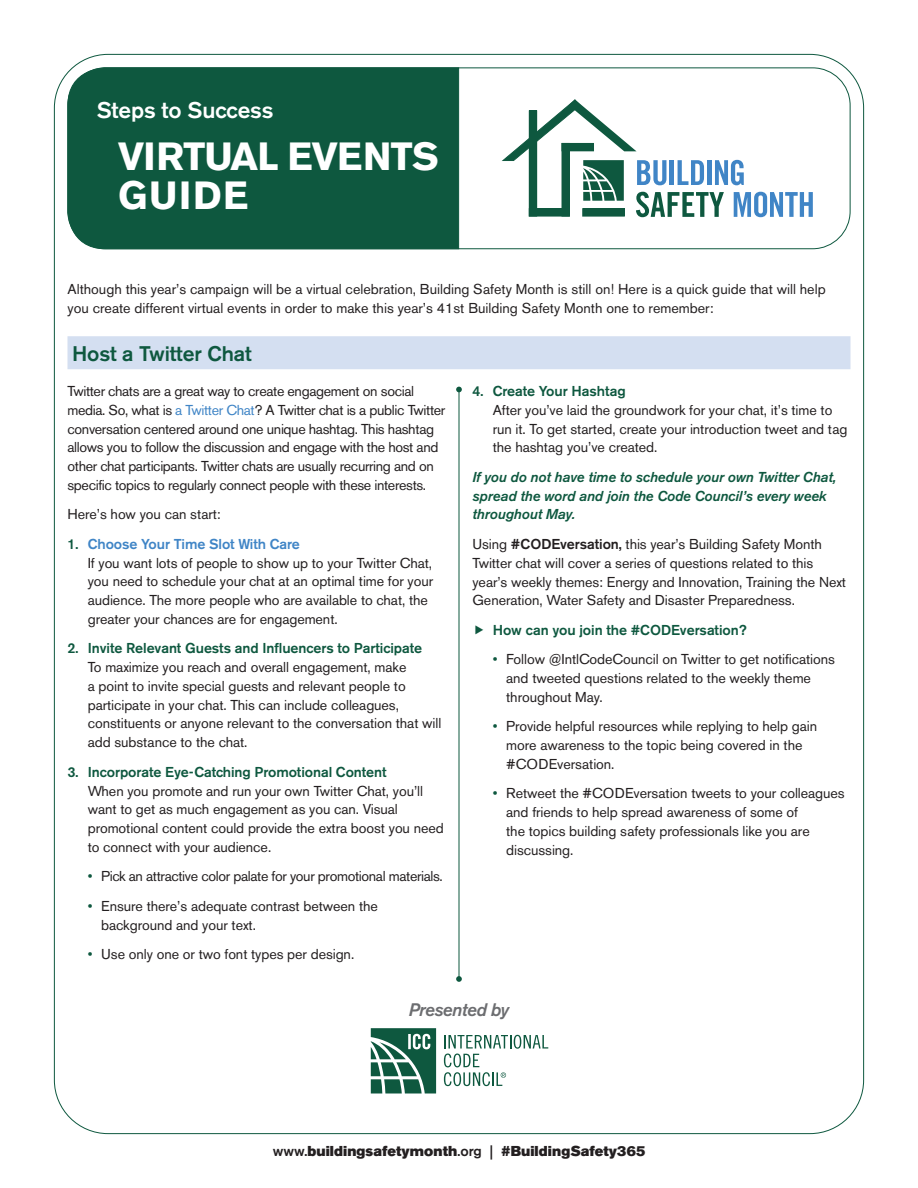
<style>
.page{position:relative;width:918px;height:1188px;background:#fff}
.page>*{position:absolute;margin:0;border:0;box-sizing:border-box;transform-origin:0 0}
.t1{font:700 39px/39px "Akzidenz Grotesk BE";letter-spacing:-.02em;color:#fff}
.t2{font:500 22.5px "Akzidenz Grotesk BE";letter-spacing:-.005em;color:#fff}
.t3{font:500 21px "Akzidenz Grotesk BE";letter-spacing:-.005em;color:#0e583f}
.t4{font:italic 500 18px "Akzidenz Grotesk BE";letter-spacing:-.025em;color:#6c6d70}
.t5{font:14.25px/18.8px "Akzidenz Grotesk BE";letter-spacing:-.005em;color:#231f20}
.t6{font:14.25px/18.8px "Akzidenz Grotesk BE";letter-spacing:-.025em;color:#231f20}
.t7{font:500 14.25px "Akzidenz Grotesk BE";letter-spacing:-.005em;color:#0e583f}
.t8{font:italic 500 14.25px/18.8px "Akzidenz Grotesk BE";letter-spacing:-.005em;color:#0e583f}
.t9{font:14.25px "Akzidenz Grotesk BE Super";letter-spacing:.005em;color:#231f20}
.s1{color:#4085c6}
.s2{font-weight:500;color:#0e583f}
.s3{font-weight:500;color:#4085c6}
.s4{color:#0e583f}
.s5{font-weight:500}
.s6{font-family:"Akzidenz Grotesk BE";font-weight:500}
</style>
<div class="page">
<div style="left:67px;top:67px;width:392px;height:182px;background:#0e583f"></div>
<div style="left:68px;top:336px;width:782px;height:33px;background:#d4dff1"></div>
<svg style="left:371px;top:1028px;width:65px;height:66px"></svg>
<svg style="left:444px;top:1035px;width:104px;height:51px"></svg>
<hr style="left:459px;top:389px;width:1px;height:590px;background:#0e583f">
<svg style="left:456px;top:387px;width:6px;height:5px"></svg>
<svg style="left:456px;top:976px;width:6px;height:6px"></svg>
<svg style="left:502px;top:99px;width:311px;height:118px"></svg>
<h2 class="t2" style="left:97px;top:97px;width:178px">Steps to Success</h2>
<h1 class="t1" style="left:118px;top:137px;width:322px">VIRTUAL EVENTS<br>GUIDE</h1>
<p class="t5" style="left:68px;top:280px;width:760px">Although this year’s campaign will be a virtual celebration, Building Safety Month is still on! Here is a quick guide that will help you create different virtual events in order to make this year’s 41st Building Safety Month one to remember:</p>
<h3 class="t3" style="left:72px;top:341px;width:181px">Host a Twitter Chat</h3>
<p class="t6" style="left:68px;top:382px;width:379px">Twitter chats are a great way to create engagement on social media. So, what is <span class="s1">a Twitter Chat</span>? A Twitter chat is a public Twitter conversation centered around one unique hashtag. This hashtag allows you to follow the discussion and engage with the host and other chat participants. Twitter chats are usually recurring and on specific topics to regularly connect people with these interests.</p>
<p class="t5" style="left:68px;top:505px;width:155px">Here’s how you can start:</p>
<p class="t5" style="left:88px;top:535px;width:347px;text-indent:-20px"><span class="s2">1.</span> <span class="s3">Choose Your Time Slot With Care<br></span>If you want lots of people to show up to your Twitter Chat, you need to schedule your chat at an optimal time for your audience. The more people who are available to chat, the greater your chances are for engagement.</p>
<p class="t7" style="left:68px;top:640px;width:356px">2. Invite Relevant Guests and Influencers to Participate</p>
<p class="t5" style="left:88px;top:658px;width:355px">To maximize you reach and overall engagement, make<br>a point to invite special guests and relevant people to participate in your chat. This can include colleagues, constituents or anyone relevant to the conversation that will add substance to the chat.</p>
<p class="t7" style="left:68px;top:763px;width:321px">3. Incorporate Eye-Catching Promotional Content</p>
<p class="t5" style="left:88px;top:781px;width:358px">When you promote and run your own Twitter Chat, you’ll want to get as much engagement as you can. Visual promotional content could provide the extra boost you need to connect with your audience.</p>
<p class="t6" style="left:88px;top:867px;width:357px"><span class="s4">•</span> Pick an attractive color palate for your promotional materials.</p>
<p class="t5" style="left:101px;top:897px;width:278px;text-indent:-13px"><span class="s4">•</span> Ensure there’s adequate contrast between the background and your text.</p>
<p class="t5" style="left:88px;top:945px;width:268px"><span class="s4">•</span> Use only one or two font types per design.</p>
<p class="t7" style="left:472px;top:382px;width:155px">4. Create Your Hashtag</p>
<p class="t5" style="left:493px;top:401px;width:356px">After you’ve laid the groundwork for your chat, it’s time to run it. To get started, create your introduction tweet and tag the hashtag you’ve created.</p>
<p class="t8" style="left:472px;top:468px;width:366px">If you do not have time to schedule your own Twitter Chat, spread the word and join the Code Council’s every week throughout May.</p>
<p class="t5" style="left:472px;top:535px;width:375px">Using <span class="s5">#CODEversation,</span> this year’s Building Safety Month Twitter chat will cover a series of questions related to this year’s weekly themes: Energy and Innovation, Training the Next Generation, Water Safety and Disaster Preparedness.</p>
<p class="t7" style="left:493px;top:621px;width:255px">How can you join the #CODEversation?</p>
<p class="t5" style="left:506px;top:650px;width:330px;text-indent:-13px"><span class="s4">•</span> Follow @IntlCodeCouncil on Twitter to get notifications and tweeted questions related to the weekly theme throughout May.</p>
<p class="t5" style="left:506px;top:717px;width:312px;text-indent:-13px"><span class="s4">•</span> Provide helpful resources while replying to help gain more awareness to the topic being covered in the #CODEversation.</p>
<p class="t5" style="left:506px;top:784px;width:340px;text-indent:-13px"><span class="s4">•</span> Retweet the #CODEversation tweets to your colleagues and friends to help spread awareness of some of<br>the topics building safety professionals like you are discussing.</p>
<p class="t4" style="left:409px;top:999px;width:102px">Presented by</p>
<p class="t9" style="left:273px;top:1142px;width:374px"><span class="s6">www.</span>buildingsafetymonth<span class="s6">.org |</span> #BuildingSafety365</p>
</div>
